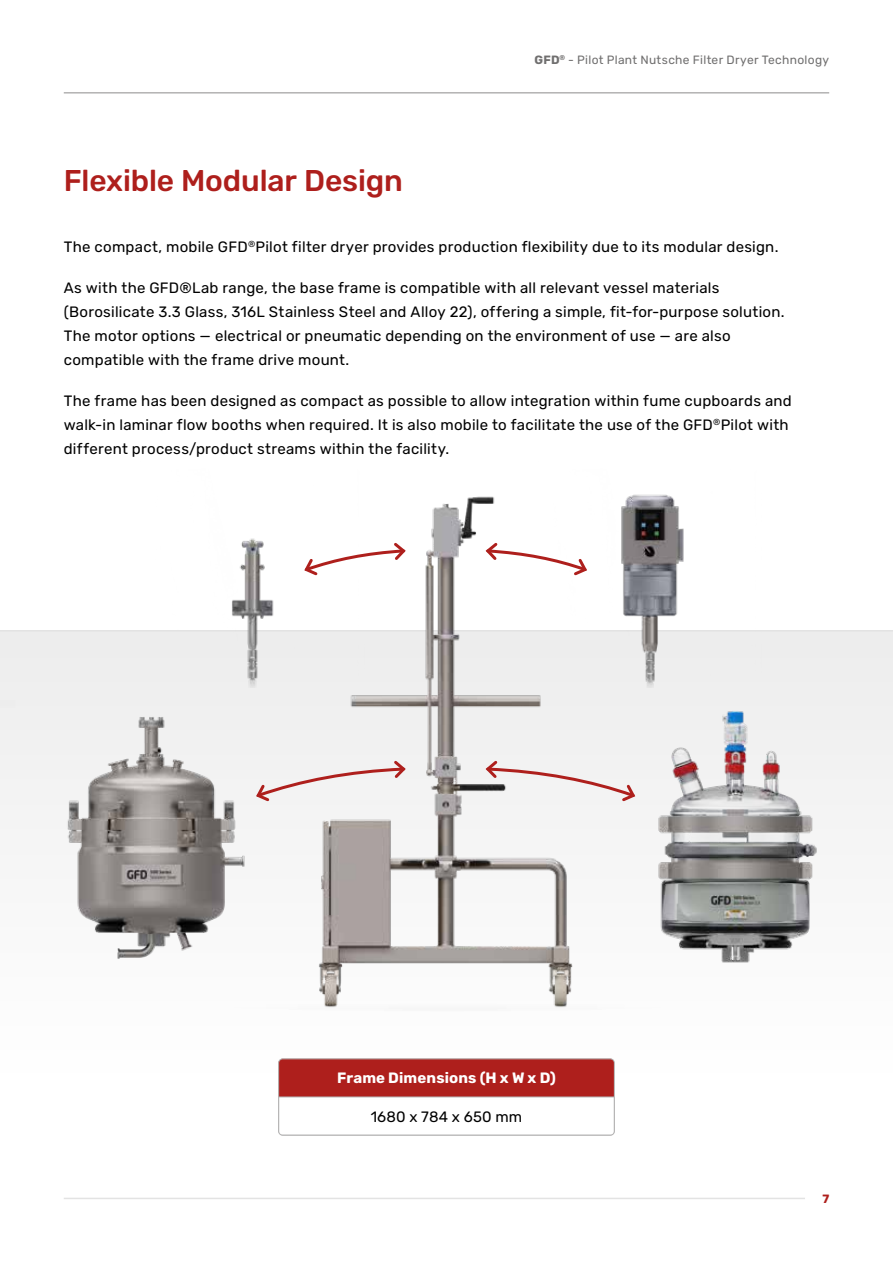
<style>
.page{position:relative;width:893px;height:1263px;background:#fff}
.page>*{position:absolute;margin:0;border:0;box-sizing:border-box;transform-origin:0 0}
.t1{font:500 30px "Rubik";letter-spacing:-.005em;color:#ae1f1c}
.t2{font:15px/24px "Rubik";letter-spacing:.015em;color:#000}
.t3{font:700 15px "Rubik";letter-spacing:.01em;color:#fff}
.t4{font:12px "Rubik";letter-spacing:.025em;color:#706f6f}
.t5{font:700 12px "Rubik";color:#ae1f1c}
.s1{font-weight:700}
</style>
<div class="page">
<div style="left:90px;top:630px;width:803px;height:199px;background:#efefef"></div>
<img style="left:114px;top:496px;width:658px;height:565px">
<div style="left:279px;top:1059px;width:335px;height:38px;background:#ae1f1c"></div>
<hr style="left:278px;top:1097px;width:337px;height:1px;background:#b3b2b2">
<hr style="left:278px;top:1097px;width:1px;height:38px;background:#b3b2b2">
<hr style="left:278px;top:1135px;width:337px;height:1px;background:#b3b2b2">
<hr style="left:614px;top:1097px;width:1px;height:38px;background:#b3b2b2">
<div style="left:278px;top:1059px;width:337px;height:76px;border:1px solid #b3b2b2;border-radius:4px"></div>
<img style="left:538px;top:494px;width:227px;height:194px">
<img style="left:141px;top:496px;width:226px;height:192px">
<svg style="left:302px;top:540px;width:106px;height:38px"></svg>
<svg style="left:483px;top:540px;width:106px;height:38px"></svg>
<svg style="left:254px;top:758px;width:154px;height:46px"></svg>
<svg style="left:483px;top:758px;width:154px;height:46px"></svg>
<img style="left:642px;top:706px;width:193px;height:276px">
<img style="left:77px;top:693px;width:174px;height:277px">
<div style="left:0;top:630px;width:90px;height:215px;background:#f0f0f0"></div>
<hr style="left:64px;top:92px;width:765px;height:2px;background:#b3b2b2">
<hr style="left:64px;top:1198px;width:741px;height:1px;background:#e3e3e3">
<h1 class="t1" style="left:64px;top:164px;width:341px">Flexible Modular Design</h1>
<p class="t4" style="left:534px;top:53px;width:296px"><span class="s1">GFD</span><sup>®</sup> - Pilot Plant Nutsche Filter Dryer Technology</p>
<p class="t2" style="left:64px;top:235px;width:716px">The compact, mobile GFD<sup>®</sup>Pilot filter dryer provides production flexibility due to its modular design.</p>
<p class="t2" style="left:64px;top:276px;width:722px">As with the GFD®Lab range, the base frame is compatible with all relevant vessel materials (Borosilicate 3.3 Glass, 316L Stainless Steel and Alloy 22), offering a simple, fit-for-purpose solution.<br>The motor options — electrical or pneumatic depending on the environment of use — are also compatible with the frame drive mount.</p>
<p class="t2" style="left:64px;top:389px;width:729px">The frame has been designed as compact as possible to allow integration within fume cupboards and walk-in laminar flow booths when required. It is also mobile to facilitate the use of the GFD<sup>®</sup>Pilot with different process/product streams within the facility.</p>
<p class="t3" style="left:337px;top:1069px;width:220px">Frame Dimensions (H x W x D)</p>
<p class="t2" style="left:371px;top:1105px;width:153px">1680 x 784 x 650 mm</p>
<p class="t5" style="left:822px;top:1192px;width:8px">7</p>
</div>
